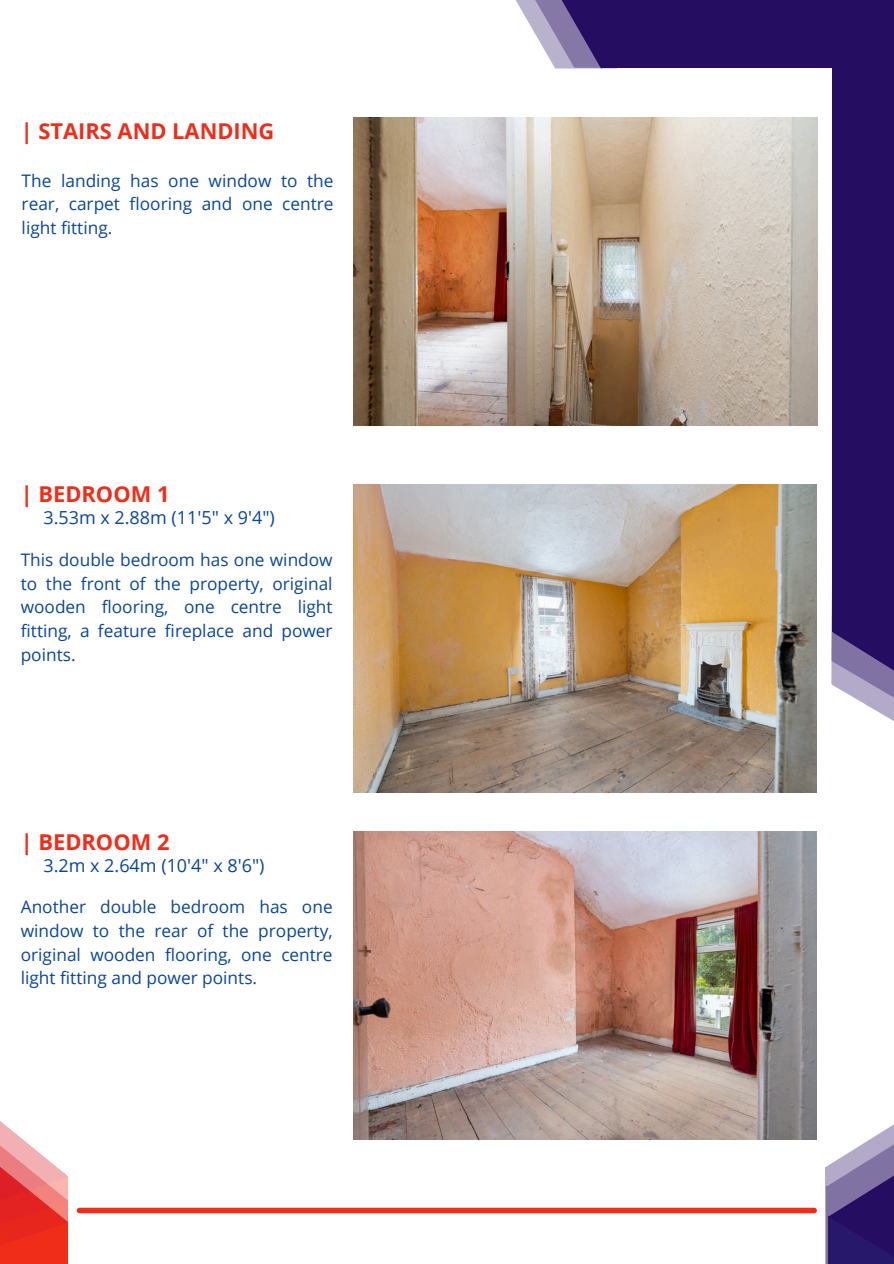
<style>
.page{position:relative;width:894px;height:1264px;background:#fff}
.page>*{position:absolute;margin:0;border:0;box-sizing:border-box;transform-origin:0 0}
.t1{font:700 21.9px "Open Sans";color:#ef2d19}
.t2{font:18px "Open Sans";color:#08459d}
.t3{font:17.25px/23.7px "Open Sans";color:#08459d;text-align:justify}
</style>
<div class="page">
<svg style="left:515px;top:0;width:13px;height:21px"></svg>
<svg style="left:528px;top:0;width:27px;height:68px;fill:#b9b2cd"></svg>
<div style="left:602px;top:0;width:291px;height:68px;background:#250e62"></div>
<svg style="left:831px;top:585px;width:62px;height:136px"></svg>
<div style="left:832px;top:0;width:61px;height:631px;background:#250e62"></div>
<svg style="left:832px;top:631px;width:61px;height:60px;background:#6c5d95"></svg>
<svg style="left:555px;top:0;width:62px;height:69px"></svg>
<svg style="left:825px;top:1125px;width:68px;height:138px"></svg>
<svg style="left:0;top:1121px;width:69px;height:142px"></svg>
<div style="left:79px;top:1207px;width:735px;height:6px;background:#ef2d19"></div>
<img style="left:354px;top:118px;width:462px;height:307px">
<img style="left:353px;top:484px;width:462px;height:308px">
<img style="left:353px;top:831px;width:462px;height:308px">
<h1 class="t1" style="left:21px;top:116px;width:255px">| STAIRS AND LANDING</h1>
<p class="t3" style="left:22px;top:168px;width:313px">The landing has one window to the rear, carpet flooring and one centre light fitting.</p>
<p class="t1" style="left:21px;top:479px;width:150px">| BEDROOM 1</p>
<p class="t2" style="left:43px;top:505px;width:233px">3.53m x 2.88m (11'5" x 9'4")</p>
<p class="t3" style="left:21px;top:547px;width:313px">This double bedroom has one window to the front of the property, original wooden flooring, one centre light fitting, a feature fireplace and power points.</p>
<h1 class="t1" style="left:21px;top:826px;width:150px">| BEDROOM 2</h1>
<p class="t2" style="left:43px;top:852px;width:223px">3.2m x 2.64m (10'4" x 8'6")</p>
<p class="t3" style="left:21px;top:895px;width:313px">Another double bedroom has one window to the rear of the property, original wooden flooring, one centre light fitting and power points.</p>
</div>
